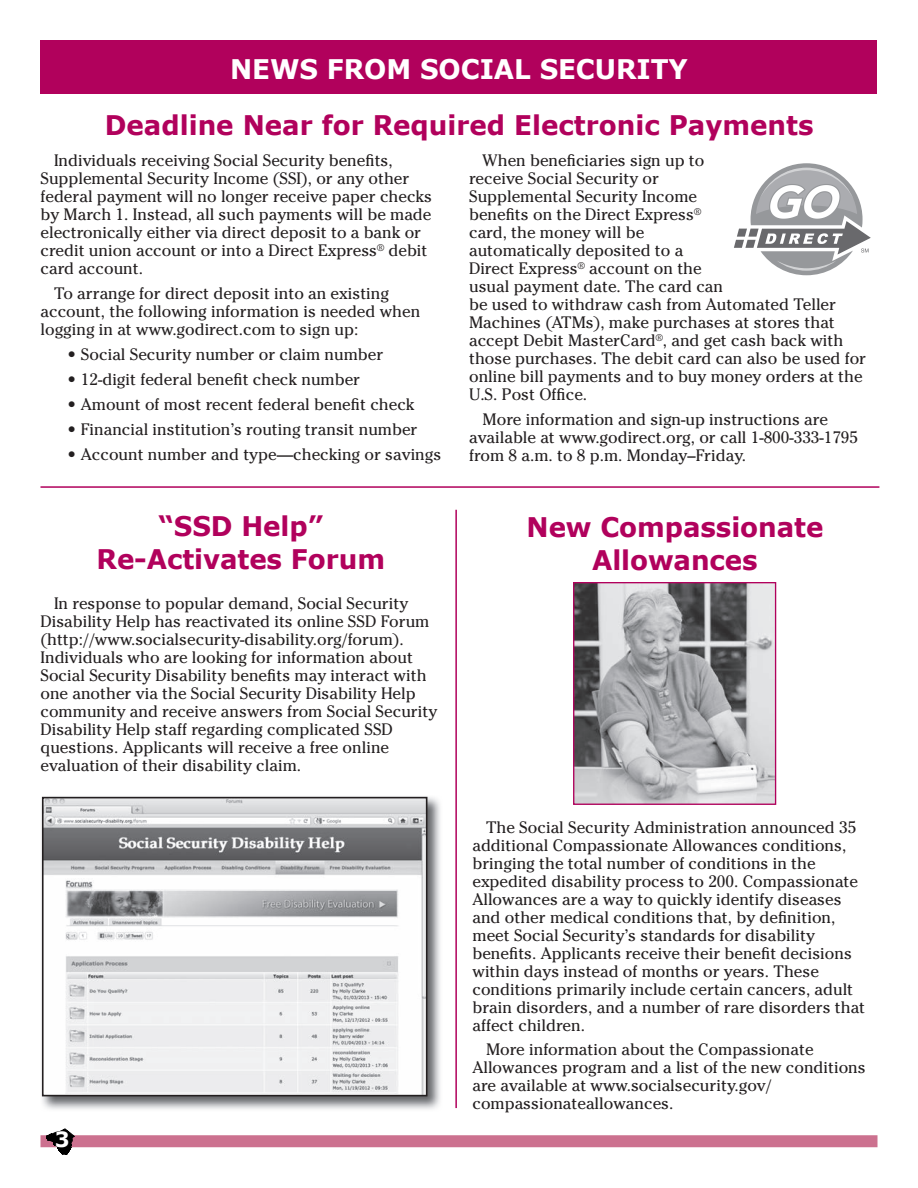
<style>
.page{position:relative;width:918px;height:1188px;background:#fff}
.page>*{position:absolute;margin:0;border:0;box-sizing:border-box;transform-origin:0 0}
.t1{font:700 27px/33px "Verdana";letter-spacing:-.005em;color:#b1015c;text-align:center}
.t2{font:700 27px "Verdana";letter-spacing:-.005em;color:#fff}
.t3{font:700 21px "Verdana";color:#fff}
.t4{font:16.5px/18px "Cheltenham";color:#231f20}
</style>
<div class="page">
<div style="left:40px;top:40px;width:838px;height:54px;background:#b1015c"></div>
<div style="left:40px;top:1135px;width:838px;height:12px;background:#cc718f"></div>
<svg style="left:47px;top:1129px;width:27px;height:25px"></svg>
<hr style="left:40px;top:486px;width:839px;height:2px;background:#b1015c">
<svg style="left:734px;top:163px;width:137px;height:113px"></svg>
<img style="left:41px;top:796px;width:399px;height:313px">
<img style="left:45px;top:800px;width:379px;height:293px">
<div style="left:42px;top:797px;width:385px;height:299px;border:2px solid #231f20"></div>
<img style="left:575px;top:584px;width:199px;height:219px">
<div style="left:573px;top:582px;width:203px;height:223px;border:1px solid #b1015c"></div>
<hr style="left:455px;top:510px;width:2px;height:598px;background:#b1015c">
<h1 class="t2" style="left:230px;top:52px;width:459px">NEWS FROM SOCIAL SECURITY</h1>
<h1 class="t1" style="left:105px;top:108px;width:710px">Deadline Near for Required Electronic Payments</h1>
<p class="t4" style="left:41px;top:153px;width:393px;text-indent:13px">Individuals receiving Social Security benefits, Supplemental Security Income (SSI), or any other federal payment will no longer receive paper checks by March 1. Instead, all such payments will be made electronically either via direct deposit to a bank or credit union account or into a Direct Express<sup>®</sup> debit card account.</p>
<p class="t4" style="left:41px;top:286px;width:381px;text-indent:13px">To arrange for direct deposit into an existing account, the following information is needed when logging in at www.godirect.com to sign up:</p>
<p class="t4" style="left:68px;top:347px;width:317px">• Social Security number or claim number</p>
<p class="t4" style="left:68px;top:372px;width:294px">• 12-digit federal benefit check number</p>
<p class="t4" style="left:68px;top:397px;width:349px">• Amount of most recent federal benefit check</p>
<p class="t4" style="left:68px;top:422px;width:352px">• Financial institution’s routing transit number</p>
<p class="t4" style="left:68px;top:447px;width:375px">• Account number and type—checking or savings</p>
<h1 class="t1" style="left:97px;top:510px;width:290px">“SSD Help”<br>Re-Activates Forum</h1>
<p class="t4" style="left:41px;top:596px;width:398px;text-indent:13px">In response to popular demand, Social Security Disability Help has reactivated its online SSD Forum (http://www.socialsecurity-disability.org/forum).<br>Individuals who are looking for information about Social Security Disability benefits may interact with one another via the Social Security Disability Help community and receive answers from Social Security Disability Help staff regarding complicated SSD questions. Applicants will receive a free online evaluation of their disability claim.</p>
<p class="t3" style="left:55px;top:1126px;width:16px">3</p>
<p class="t4" style="left:469px;top:153px;width:399px;text-indent:14px">When beneficiaries sign up to<br>receive Social Security or<br>Supplemental Security Income<br>benefits on the Direct Express<sup>®<br></sup>card, the money will be<br>automatically deposited to a<br>Direct Express<sup>®</sup> account on the<br>usual payment date. The card can<br>be used to withdraw cash from Automated Teller Machines (ATMs), make purchases at stores that accept Debit MasterCard<sup>®</sup>, and get cash back with those purchases. The debit card can also be used for online bill payments and to buy money orders at the U.S. Post Office.</p>
<p class="t4" style="left:469px;top:412px;width:391px;text-indent:13px">More information and sign-up instructions are available at www.godirect.org, or call 1-800-333-1795 from 8 a.m. to 8 p.m. Monday–Friday.</p>
<h1 class="t1" style="left:527px;top:511px;width:298px">New Compassionate<br>Allowances</h1>
<p class="t4" style="left:473px;top:819px;width:394px;text-indent:13px">The Social Security Administration announced 35 additional Compassionate Allowances conditions, bringing the total number of conditions in the expedited disability process to 200. Compassionate Allowances are a way to quickly identify diseases and other medical conditions that, by definition, meet Social Security’s standards for disability benefits. Applicants receive their benefit decisions within days instead of months or years. These conditions primarily include certain cancers, adult brain disorders, and a number of rare disorders that affect children.</p>
<p class="t4" style="left:473px;top:1042px;width:395px;text-indent:13px">More information about the Compassionate Allowances program and a list of the new conditions are available at www.socialsecurity.gov/ compassionateallowances.</p>
</div>
